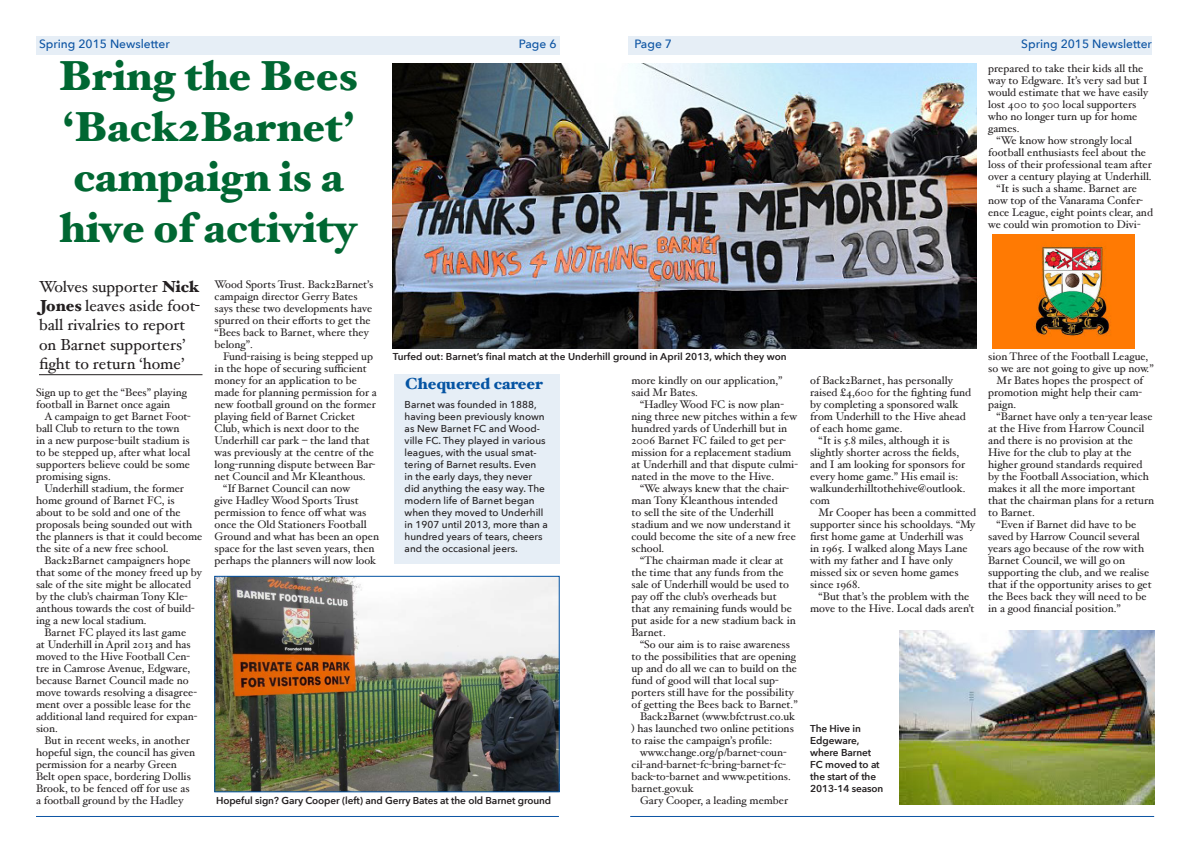
<style>
.page{position:relative;width:1191px;height:842px;background:#fff}
.page>*{position:absolute;margin:0;border:0;box-sizing:border-box;transform-origin:0 0}
.t1{font:900 42px/50.4px "Hoefler Text";color:#006732}
.t2{font:16px/19.2px "Hoefler Text";color:#231f20}
.Headline{font:900 16px "Hoefler Text";color:#0554a3}
.t3{font:500 12px "Avenir Next";color:#0c54a3}
.Body_text{font:11px/12px "Hoefler Text";color:#231f20}
.Tint_text_body_no_in{font:500 10px/12px "Avenir Next";color:#231f20}
.t4{font:600 10px/12px "Avenir Next";letter-spacing:-.01em;color:#231f20}
.s1{font-weight:900}
</style>
<div class="page">
<div style="left:628px;top:36px;width:524px;height:18px;background:#e6eef6"></div>
<div style="left:36px;top:36px;width:523px;height:18px;background:#e6eef6"></div>
<div style="left:394px;top:374px;width:165px;height:190px;background:#e6eef6"></div>
<hr style="left:36px;top:816px;width:523px;height:1px;background:#0c54a3">
<hr style="left:630px;top:816px;width:524px;height:1px;background:#0c54a3">
<img style="left:216px;top:578px;width:341px;height:212px">
<div style="left:214px;top:576px;width:345px;height:216px;border:1px solid #0554a3"></div>
<hr style="left:39px;top:374px;width:163px;height:1px;background:#231f20">
<img style="left:393px;top:63px;width:583px;height:285px">
<img style="left:992px;top:234px;width:142px;height:114px">
<img style="left:899px;top:630px;width:256px;height:174px">
<p class="t3" style="left:39px;top:34px;width:132px">Spring 2015 Newsletter</p>
<p class="t3" style="left:519px;top:34px;width:39px">Page 6</p>
<p class="t3" style="left:634px;top:34px;width:39px">Page 7</p>
<p class="t3" style="left:1021px;top:34px;width:132px">Spring 2015 Newsletter</p>
<p class="t1" style="left:59px;top:51px;width:301px">Bring the Bees ‘Back2Barnet’</p>
<p class="t1" style="left:60px;top:152px;width:299px;text-align:center">campaign is a hive of activity</p>
<p class="t2" style="left:39px;top:277px;width:163px">Wolves supporter <span class="s1">Nick<br>Jones</span> leaves aside foot&shy;ball rivalries to report on Barnet supporters’ fight to return ‘home’</p>
<p class="Body_text" style="left:36px;top:386px;width:152px">Sign up to get the “Bees” playing football in Barnet once again</p>
<p class="Body_text" style="left:36px;top:410px;width:156px;text-indent:9px">A campaign to get Barnet Foot&shy;ball Club to return to the town in a new purpose-built stadium is to be stepped up, after what local supporters believe could be some promising signs.</p>
<p class="Body_text" style="left:36px;top:482px;width:168px;text-indent:9px">Underhill stadium, the former home ground of Barnet FC, is about to be sold and one of the proposals being sounded out with the planners is that it could become the site of a new free school.</p>
<p class="Body_text" style="left:36px;top:554px;width:167px;text-indent:9px">Back2Barnet campaigners hope that some of the money freed up by sale of the site might be allocated by the club’s chairman Tony Kle&shy;anthous towards the cost of build&shy;ing a new local stadium.</p>
<p class="Body_text" style="left:36px;top:626px;width:163px;text-indent:9px">Barnet FC played its last game at Underhill in April 2013 and has moved to the Hive Football Cen&shy;tre in Camrose Avenue, Edgware, because Barnet Council made no move towards resolving a disagree&shy;ment over a possible lease for the additional land required for expan&shy;sion.</p>
<p class="Body_text" style="left:36px;top:734px;width:161px;text-indent:9px">But in recent weeks, in another hopeful sign, the council has given permission for a nearby Green<br>Belt open space, bordering Dollis<br>Brook, to be fenced off for use as a football ground by the Hadley</p>
<p class="Body_text" style="left:215px;top:278px;width:160px">Wood Sports Trust. Back2Barnet’s campaign director Gerry Bates says these two developments have spurred on their efforts to get the “Bees back to Barnet, where they belong”.</p>
<p class="Body_text" style="left:215px;top:350px;width:164px;text-indent:9px">Fund-raising is being stepped up in the hope of securing sufficient money for an application to be made for planning permission for a new football ground on the former playing field of Barnet Cricket<br>Club, which is next door to the<br>Underhill car park – the land that was previously at the centre of the long-running dispute between Bar&shy;net Council and Mr Kleanthous.</p>
<p class="Body_text" style="left:215px;top:482px;width:166px;text-indent:9px">“If Barnet Council can now<br>give Hadley Wood Sports Trust permission to fence off what was once the Old Stationers Football<br>Ground and what has been an open space for the last seven years, then perhaps the planners will now look</p>
<p class="t4" style="left:393px;top:350px;width:395px">Turfed out: Barnet’s final match at the Underhill ground in April 2013, which they won</p>
<p class="Tint_text_body_no_in" style="left:405px;top:398px;width:145px">Barnet was founded in 1888, having been previously known as New Barnet FC and Wood&shy;ville FC. They played in various leagues, with the usual smat&shy;tering of Barnet results. Even<br>in the early days, they never did anything the easy way. The modern life of Barnet began when they moved to Underhill in 1907 until 2013, more than a hundred years of tears, cheers and the occasional jeers.</p>
<p class="Body_text" style="left:631px;top:374px;width:152px">more kindly on our application,” said Mr Bates.</p>
<p class="Body_text" style="left:631px;top:398px;width:168px;text-indent:9px">“Hadley Wood FC is now plan&shy;ning three new pitches within a few hundred yards of Underhill but in<br>2006 Barnet FC failed to get per&shy;mission for a replacement stadium at Underhill and that dispute culmi&shy;nated in the move to the Hive.</p>
<p class="Body_text" style="left:631px;top:482px;width:166px;text-indent:9px">“We always knew that the chair&shy;man Tony Kleanthous intended<br>to sell the site of the Underhill stadium and we now understand it could become the site of a new free school.</p>
<p class="Body_text" style="left:631px;top:554px;width:166px;text-indent:9px">“The chairman made it clear at the time that any funds from the sale of Underhill would be used to pay off the club’s overheads but that any remaining funds would be put aside for a new stadium back in<br>Barnet.</p>
<p class="Body_text" style="left:631px;top:638px;width:168px;text-indent:9px">“So our aim is to raise awareness to the possibilities that are opening up and do all we can to build on the fund of good will that local sup&shy;porters still have for the possibility of getting the Bees back to Barnet.”</p>
<p class="Body_text" style="left:631px;top:710px;width:165px;text-align:justify;text-indent:9px">Back2Barnet (www.bfctrust.co.uk ) has launched two online petitions to raise the campaign’s profile:</p>
<p class="Body_text" style="left:631px;top:746px;width:161px;text-indent:9px">www.change.org/p/barnet-coun&shy;cil-and-barnet-fc-bring-barnet-fc&shy;back-to-barnet and www.petitions. barnet.gov.uk</p>
<p class="Body_text" style="left:640px;top:794px;width:150px">Gary Cooper, a leading member</p>
<p class="Headline" style="left:405px;top:374px;width:139px">Chequered career</p>
<p class="t4" style="left:216px;top:794px;width:337px">Hopeful sign? Gary Cooper (left) and Gerry Bates at the old Barnet ground</p>
<p class="Body_text" style="left:988px;top:62px;width:162px">prepared to take their kids all the way to Edgware. It’s very sad but I would estimate that we have easily lost 400 to 500 local supporters who no longer turn up for home games.</p>
<p class="Body_text" style="left:988px;top:134px;width:165px;text-indent:9px">“We know how strongly local football enthusiasts feel about the loss of their professional team after over a century playing at Underhill.</p>
<p class="Body_text" style="left:988px;top:182px;width:166px;text-indent:9px">“It is such a shame. Barnet are now top of the Vanarama Confer&shy;ence League, eight points clear, and we could win promotion to Divi-</p>
<p class="Body_text" style="left:810px;top:374px;width:163px">of Back2Barnet, has personally raised £4,600 for the fighting fund by completing a sponsored walk from Underhill to the Hive ahead of each home game.</p>
<p class="Body_text" style="left:810px;top:434px;width:157px;text-indent:9px">“It is 5.8 miles, although it is slightly shorter across the fields, and I am looking for sponsors for every home game.” His email is: walkunderhilltothehive@outlook. com</p>
<p class="Body_text" style="left:810px;top:506px;width:167px;text-indent:9px">Mr Cooper has been a committed supporter since his schooldays. “My first home game at Underhill was<br>in 1965. I walked along Mays Lane with my father and I have only missed six or seven home games since 1968.</p>
<p class="Body_text" style="left:810px;top:590px;width:166px;text-align:center">“But that’s the problem with the move to the Hive. Local dads aren’t</p>
<p class="Body_text" style="left:988px;top:350px;width:167px">sion Three of the Football League, so we are not going to give up now.”</p>
<p class="Body_text" style="left:988px;top:374px;width:157px;text-align:justify;text-indent:9px">Mr Bates hopes the prospect of promotion might help their cam&shy;paign.</p>
<p class="Body_text" style="left:988px;top:410px;width:168px;text-indent:9px">“Barnet have only a ten-year lease at the Hive from Harrow Council and there is no provision at the<br>Hive for the club to play at the higher ground standards required by the Football Association, which makes it all the more important that the chairman plans for a return to Barnet.</p>
<p class="Body_text" style="left:988px;top:518px;width:165px;text-indent:9px">“Even if Barnet did have to be saved by Harrow Council several years ago because of the row with<br>Barnet Council, we will go on supporting the club, and we realise that if the opportunity arises to get the Bees back they will need to be in a good financial position.”</p>
<p class="t4" style="left:810px;top:722px;width:74px">The Hive in<br>Edgeware, where Barnet<br>FC moved to at the start of the<br>2013-14 season</p>
</div>
